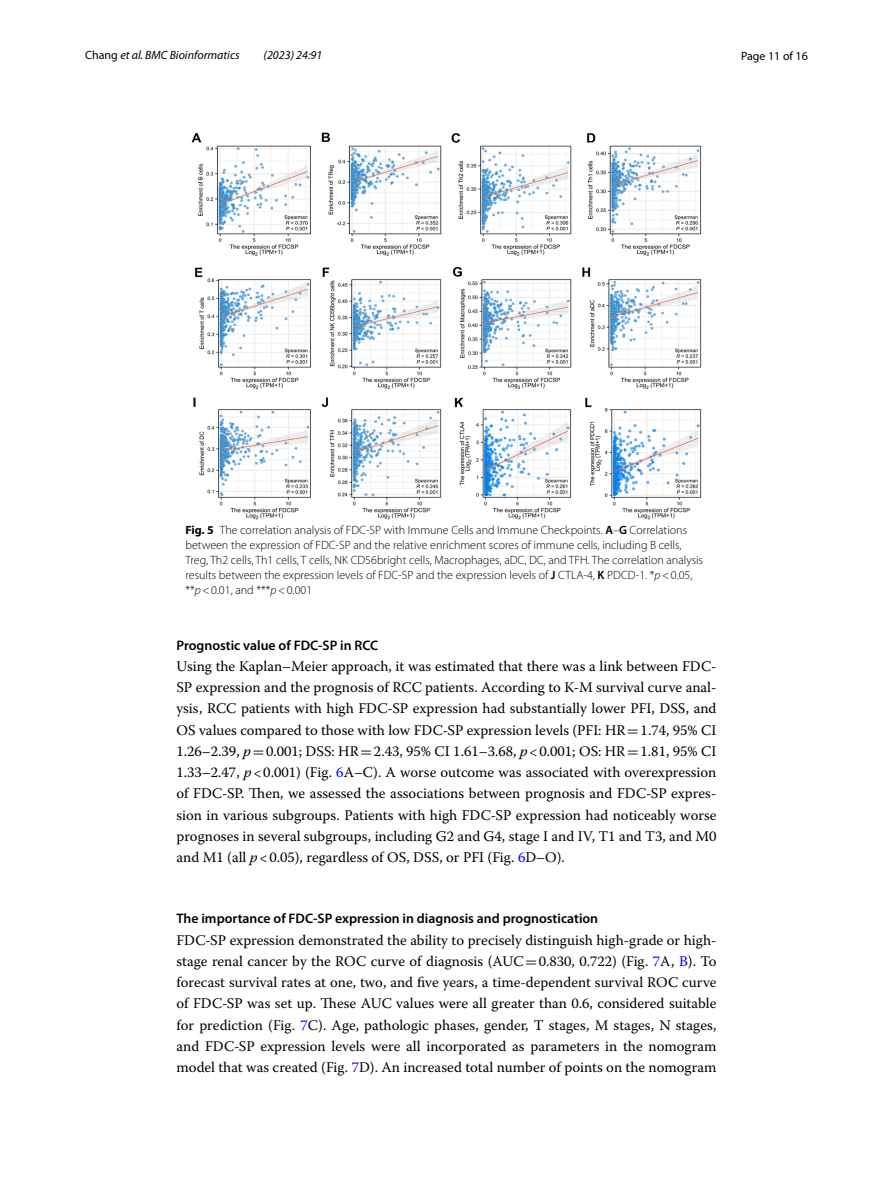
<style>
.page{position:relative;width:893px;height:1187px;background:#fff}
.page>*{position:absolute;margin:0;border:0;box-sizing:border-box;transform-origin:0 0}
.t1{font:14.7px/21.3px "Warnock Pro";color:#000;text-align:justify}
.t2{font:600 13.8px "Myriad Pro";color:#000}
.t3{font:300 12px/15px "Myriad Pro";color:#000}
.t4{font:italic 12px "Myriad Pro";color:#000}
.t5{font:12px "Myriad Pro";color:#000}
.s1{font-style:normal}
.s2{font-weight:700}
.s3{font-weight:600}
.s4{font-style:italic}
.s5{font-family:"MTSY"}
.s6{color:#00f}
</style>
<div class="page">
<img style="left:191px;top:133px;width:511px;height:386px">
<p class="t4" style="left:85px;top:48px;width:156px"><span class="s1">Chang</span> et al. BMC Bioinformatics</p>
<p class="t4" style="left:264px;top:48px;width:60px">(2023) 24:91</p>
<p class="t5" style="left:741px;top:48px;width:68px">Page 11 of 16</p>
<p class="t3" style="left:185px;top:523px;width:519px"><span class="s2">Fig. 5</span> The correlation analysis of FDC-SP with Immune Cells and Immune Checkpoints. <span class="s3">A</span>–<span class="s3">G</span> Correlations between the expression of FDC-SP and the relative enrichment scores of immune cells, including B cells, Treg, Th2 cells, Th1 cells, T cells, NK CD56bright cells, Macrophages, aDC, DC, and TFH. The correlation analysis results between the expression levels of FDC-SP and the expression levels of <span class="s3">J</span> CTLA-4, <span class="s3">K</span> PDCD-1. *<span class="s4">p</span>&lt;0.05, **<span class="s4">p</span>&lt;0.01, and ***<span class="s4">p</span>&lt;0.001</p>
<p class="t2" style="left:176px;top:636px;width:203px">Prognostic value of FDC‑SP in RCC</p>
<p class="t1" style="left:176px;top:655px;width:542px">Using the Kaplan–Meier approach, it was estimated that there was a link between FDC-SP expression and the prognosis of RCC patients. According to K-M survival curve anal&shy;ysis, RCC patients with high FDC-SP expression had substantially lower PFI, DSS, and OS values compared to those with low FDC-SP expression levels (PFI: HR<span class="s5">=</span>1.74, 95% CI 1.26–2.39, <span class="s4">p</span><span class="s5">=</span>0.001; DSS: HR<span class="s5">=</span>2.43, 95% CI 1.61–3.68, <span class="s4">p</span>&lt;0.001; OS: HR<span class="s5">=</span>1.81, 95% CI 1.33–2.47, <span class="s4">p</span>&lt;0.001) (Fig. <span class="s6">6</span>A–C). A worse outcome was associated with overexpression of FDC-SP. Then, we assessed the associations between prognosis and FDC-SP expres&shy;sion in various subgroups. Patients with high FDC-SP expression had noticeably worse prognoses in several subgroups, including G2 and G4, stage I and IV, T1 and T3, and M0 and M1 (all <span class="s4">p</span>&lt;0.05), regardless of OS, DSS, or PFI (Fig. <span class="s6">6</span>D–O).</p>
<p class="t2" style="left:176px;top:909px;width:423px">The importance of FDC‑SP expression in diagnosis and prognostication</p>
<p class="t1" style="left:176px;top:928px;width:542px">FDC-SP expression demonstrated the ability to precisely distinguish high-grade or high&shy;stage renal cancer by the ROC curve of diagnosis (AUC<span class="s5">=</span>0.830, 0.722) (Fig. <span class="s6">7</span>A, <span class="s6">B</span>). To forecast survival rates at one, two, and five years, a time-dependent survival ROC curve of FDC-SP was set up. These AUC values were all greater than 0.6, considered suitable for prediction (Fig. <span class="s6">7</span>C). Age, pathologic phases, gender, T stages, M stages, N stages, and FDC-SP expression levels were all incorporated as parameters in the nomogram model that was created (Fig. <span class="s6">7</span>D). An increased total number of points on the nomogram</p>
</div>
